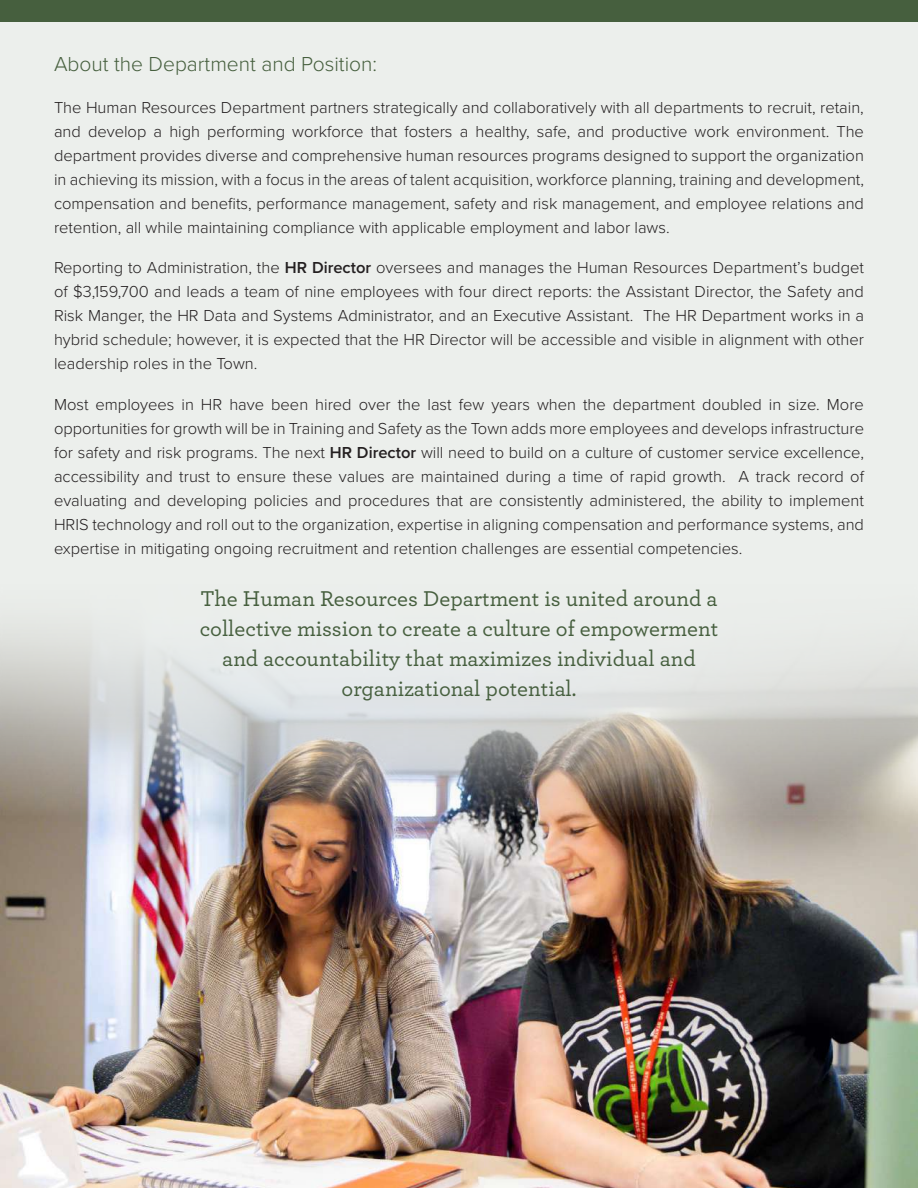
<style>
.page{position:relative;width:918px;height:1188px;background:#fff}
.page>*{position:absolute;margin:0;border:0;box-sizing:border-box;transform-origin:0 0}
.t1{font:500 22.5px/30px "Archer";color:#465f3e;text-align:center}
.t2{font:300 21px "Proxima Nova";color:#465f3e}
.t3{font:300 16.5px/24px "Proxima Nova";color:#231f20;text-align:justify}
.s1{font-weight:600}
</style>
<div class="page">
<div style="left:0;top:0;width:918px;height:21px;background:#465f3e"></div>
<div style="left:0;top:22px;width:918px;height:1166px;background:#ecefec"></div>
<img style="left:0;top:627px;width:918px;height:561px">
<p class="t2" style="left:54px;top:48px;width:325px">About the Department and Position:</p>
<p class="t3" style="left:54px;top:94px;width:812px">The Human Resources Department partners strategically and collaboratively with all departments to recruit, retain, and develop a high performing workforce that fosters a healthy, safe, and productive work environment. The department provides diverse and comprehensive human resources programs designed to support the organization in achieving its mission, with a focus in the areas of talent acquisition, workforce planning, training and development, compensation and benefits, performance management, safety and risk management, and employee relations and retention, all while maintaining compliance with applicable employment and labor laws.</p>
<p class="t3" style="left:54px;top:255px;width:812px">Reporting to Administration, the <span class="s1">HR Director</span> oversees and manages the Human Resources Department’s budget of $3,159,700 and leads a team of nine employees with four direct reports: the Assistant Director, the Safety and Risk Manger, the HR Data and Systems Administrator, and an Executive Assistant. The HR Department works in a hybrid schedule; however, it is expected that the HR Director will be accessible and visible in alignment with other leadership roles in the Town.</p>
<p class="t3" style="left:54px;top:391px;width:812px">Most employees in HR have been hired over the last few years when the department doubled in size. More opportunities for growth will be in Training and Safety as the Town adds more employees and develops infrastructure for safety and risk programs. The next <span class="s1">HR Director</span> will need to build on a culture of customer service excellence, accessibility and trust to ensure these values are maintained during a time of rapid growth. A track record of evaluating and developing policies and procedures that are consistently administered, the ability to implement HRIS technology and roll out to the organization, expertise in aligning compensation and performance systems, and expertise in mitigating ongoing recruitment and retention challenges are essential competencies.</p>
<h1 class="t1" style="left:200px;top:582px;width:520px">The Human Resources Department is united around a collective mission to create a culture of empowerment and accountability that maximizes individual and organizational potential.</h1>
</div>
